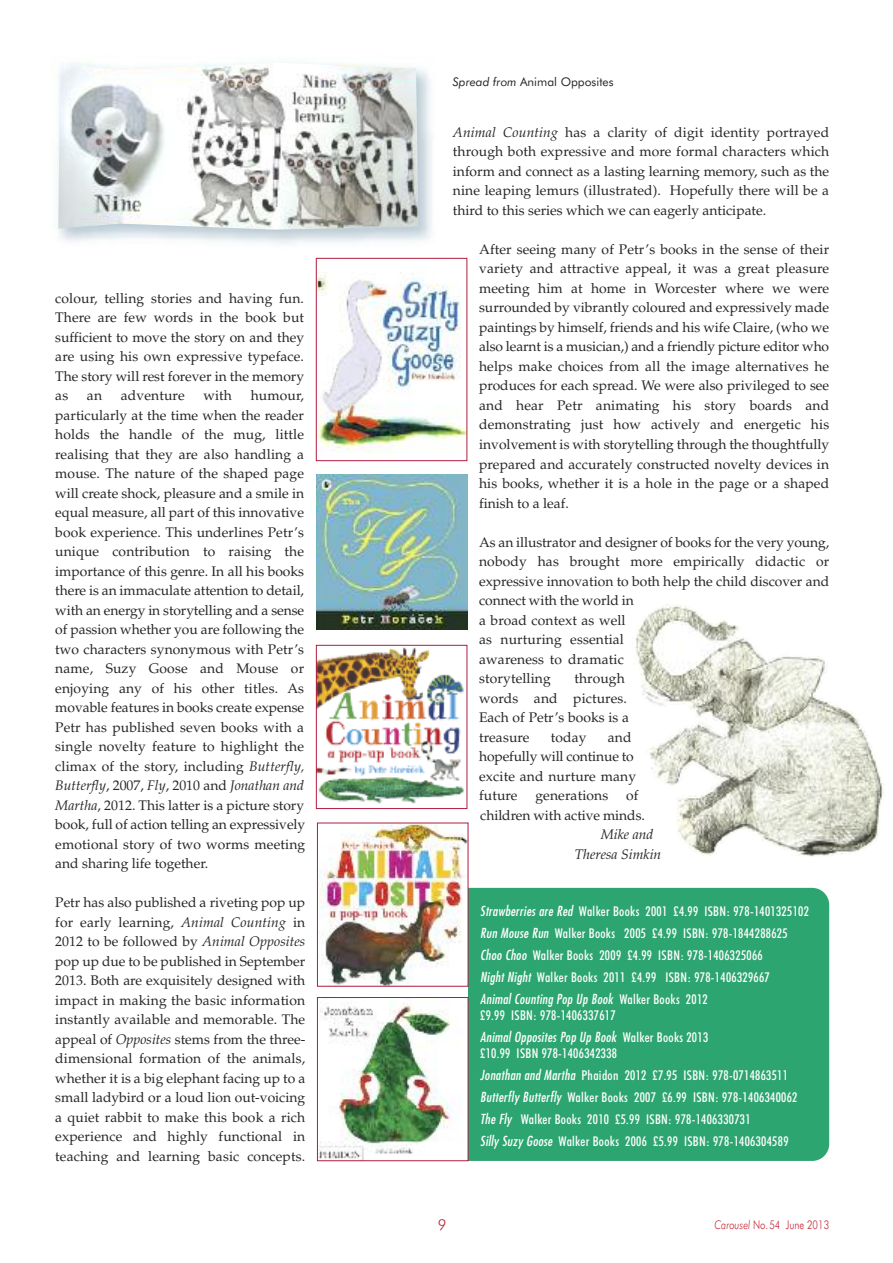
<style>
.page{position:relative;width:893px;height:1263px;background:#fff}
.page>*{position:absolute;margin:0;border:0;box-sizing:border-box;transform-origin:0 0}
.t1{font:300 15px "Futura BT";color:#c22234}
.t2{font:13.8px/19.5px "Palatino";letter-spacing:.01em;color:#272627;text-align:justify}
.t3{font:italic 13.8px/19.5px "Palatino";color:#272627}
.t4{font:500 condensed 13.5px/22.2px "Futura BT";letter-spacing:.025em;color:#fff}
.t5{font:italic 13.5px "Futura Md Cn BT";letter-spacing:.025em;color:#fff}
.t6{font:12px "Futura BT";color:#272627}
.t7{font:300 12px "Futura BT";color:#c22234;scale:.8 1}
.s1{font-style:italic}
.s2{font-family:"Futura Md Cn BT";font-weight:400;font-style:italic;font-stretch:normal}
.s3{font-family:"Futura BT";font-weight:500;font-style:normal;font-stretch:condensed}
</style>
<div class="page">
<div style="left:393px;top:888px;width:436px;height:273px;background:#2da570;border-radius:17px"></div>
<div style="left:340px;top:650px;width:128px;height:511px;background:#fff"></div>
<img style="left:635px;top:604px;width:250px;height:253px">
<img style="left:318px;top:647px;width:146px;height:157px">
<div style="left:316px;top:645px;width:151px;height:164px;border:1px solid #b11c41"></div>
<img style="left:319px;top:825px;width:147px;height:159px">
<img style="left:319px;top:1003px;width:134px;height:156px">
<div style="left:317px;top:997px;width:151px;height:164px;border:1px solid #b11c41"></div>
<img style="left:58px;top:63px;width:360px;height:167px">
<img style="left:316px;top:475px;width:151px;height:155px">
<img style="left:318px;top:272px;width:147px;height:181px">
<div style="left:316px;top:258px;width:151px;height:203px;border:1px solid #b11c41"></div>
<p class="t2" style="left:55px;top:290px;width:250px">colour, telling stories and having fun.<br>There are few words in the book but sufficient to move the story on and they are using his own expressive typeface.<br>The story will rest forever in the memory as</p>
<p class="t2" style="left:55px;top:387px;width:251px;text-indent:195px">humour, particularly at the time when the reader holds the handle of the mug, little realising that they are also handling a mouse. The nature of the shaped page will create shock, pleasure and a smile in equal measure, all part of this innovative book experience. This underlines Petr’s unique contribution to raising the importance of this genre. In all his books there is an immaculate attention to detail, with an energy in storytelling and a sense of passion whether you are following the two characters synonymous with Petr’s name, Suzy Goose and Mouse or enjoying any of his other titles. As movable features in books create expense Petr has published seven books with a single novelty feature to highlight the climax of the story, including <span class="s1">Butterfly, Butterfly</span>, 2007, <span class="s1">Fly</span>, 2010 and <span class="s1">Jonathan and Martha</span>, 2012. This latter is a picture story book, full of action telling an expressively emotional story of two worms meeting and sharing life together.</p>
<p class="t2" style="left:55px;top:894px;width:251px">Petr has also published a riveting pop up for early learning, <span class="s1">Animal Counting</span> in 2012 to be followed by <span class="s1">Animal Opposites </span>pop up due to be published in September 2013. Both are exquisitely designed with impact in making the basic information instantly available and memorable. The appeal of <span class="s1">Opposites</span> stems from the three&shy;dimensional formation of the animals, whether it is a big elephant facing up to a small ladybird or a loud lion out-voicing a quiet rabbit to make this book a rich experience and highly functional in teaching and learning basic concepts.</p>
<p class="t2" style="left:87px;top:387px;width:17px">an</p>
<p class="t2" style="left:121px;top:387px;width:65px">adventure</p>
<p class="t2" style="left:203px;top:387px;width:30px">with</p>
<p class="t6" style="left:453px;top:77px;width:162px"><span class="s1">Spread from</span> Animal Opposites</p>
<p class="t2" style="left:453px;top:124px;width:378px"><span class="s1">Animal Counting</span> has a clarity of digit identity portrayed through both expressive and more formal characters which inform and connect as a lasting learning memory, such as the nine leaping lemurs (illustrated). Hopefully there will be a third to this series which we can eagerly anticipate.</p>
<p class="t2" style="left:479px;top:241px;width:352px">After seeing many of Petr’s books in the sense of their variety and attractive appeal, it was a great pleasure meeting him at home in Worcester where we were surrounded by vibrantly coloured and expressively made paintings by himself, friends and his wife Claire, (who we also learnt is a musician,) and a friendly picture editor who helps make choices from all the image alternatives he produces for each spread. We were also privileged to see and hear Petr animating his story boards and demonstrating just how actively and energetic his involvement is with storytelling through the thoughtfully prepared and accurately constructed novelty devices in his books, whether it is a hole in the page or a shaped finish to a leaf.</p>
<p class="t2" style="left:479px;top:534px;width:352px;text-align:left">As an illustrator and designer of books for the very young, nobody has brought more empirically didactic or expressive innovation to both help the child discover and connect with the world in<br>a broad context as well<br>as nurturing essential<br>awareness to dramatic<br>storytelling</p>
<p class="t2" style="left:479px;top:670px;width:152px;text-align:left;text-indent:95px">through words and pictures.<br>Each of Petr’s books is a treasure</p>
<p class="t2" style="left:479px;top:729px;width:158px;text-align:left;text-indent:129px">and hopefully will continue to excite and nurture many future</p>
<p class="t2" style="left:551px;top:729px;width:37px">today</p>
<p class="t2" style="left:480px;top:787px;width:166px;text-indent:146px">of children with active minds.</p>
<p class="t3" style="left:575px;top:826px;width:88px;text-indent:26px">Mike and<br>Theresa Simkin</p>
<p class="t2" style="left:535px;top:787px;width:74px">generations</p>
<p class="t4" style="left:480px;top:901px;width:330px"><span class="s2">Strawberries are Red</span> Walker Books 2001 £4.99 ISBN: 978-1401325102<br><span class="s2">Run Mouse Run</span> Walker Books 2005 £4.99 ISBN: 978-1844288625<br><span class="s2">Choo Choo</span> Walker Books 2009 £4.99 ISBN: 978-1406325066<br><span class="s2">Night Night</span> Walker Books 2011 £4.99 ISBN: 978-1406329667</p>
<p class="t5" style="left:480px;top:993px;width:229px">Animal Counting Pop Up Book <span class="s3">Walker Books 2012</span></p>
<p class="t4" style="left:480px;top:1005px;width:137px">£9.99 ISBN: 978-1406337617</p>
<p class="t5" style="left:480px;top:1031px;width:229px">Animal Opposites Pop Up Book <span class="s3">Walker Books 2013</span></p>
<p class="t4" style="left:480px;top:1043px;width:319px">£10.99 ISBN 978-1406342338<br><span class="s2">Jonathan and Martha</span> Phaidon 2012 £7.95 ISBN: 978-0714863511<br><span class="s2">Butterfly Butterfly</span> Walker Books 2007 £6.99 ISBN: 978-1406340062<br><span class="s2">The Fly</span> Walker Books 2010 £5.99 ISBN: 978-1406330731<br><span class="s2">Silly Suzy Goose</span> Walker Books 2006 £5.99 ISBN: 978-1406304589</p>
<p class="t1" style="left:438px;top:1218px;width:10px">9</p>
<p class="t7" style="left:715px;top:1220px;width:145px"><span class="s1">Carousel</span> No.54 June 2013</p>
</div>
